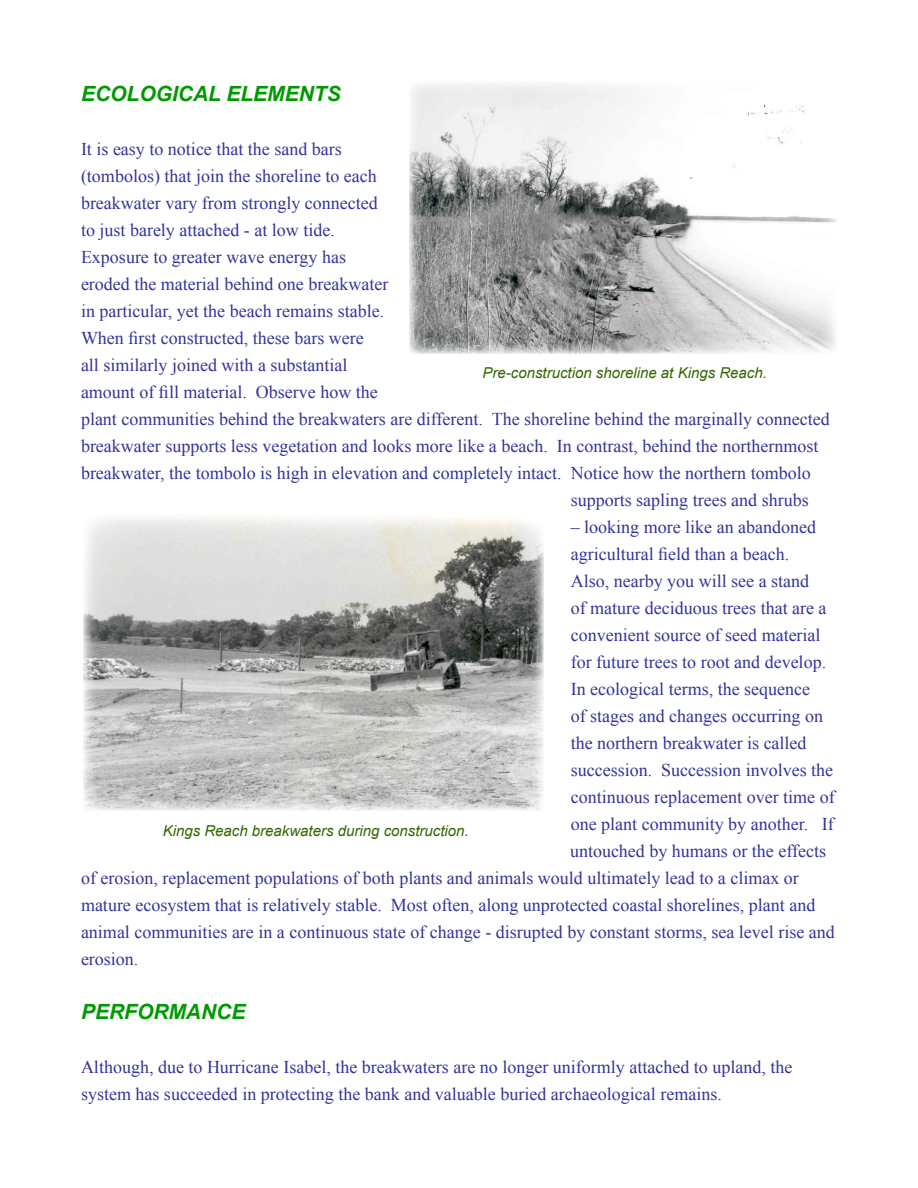
<style>
.page{position:relative;width:918px;height:1188px;background:#fff}
.page>*{position:absolute;margin:0;border:0;box-sizing:border-box;transform-origin:0 0}
.Heading_2{font:italic 700 21px "Arial";color:#090}
.Body_Text{font:18px/27px "Times New Roman";color:#339}
.Graphic_Caption{font:italic 15px "Arial";color:#360}
</style>
<div class="page">
<img style="left:83px;top:516px;width:461px;height:295px">
<img style="left:409px;top:84px;width:428px;height:270px">
<p class="Heading_2" style="left:81px;top:80px;width:259px">ECOLOGICAL ELEMENTS</p>
<p class="Body_Text" style="left:81px;top:135px;width:262px">It is easy to notice that the sand bars</p>
<p class="Body_Text" style="left:81px;top:162px;width:297px">(tombolos) that join the shoreline to each</p>
<p class="Body_Text" style="left:81px;top:189px;width:298px">breakwater vary from strongly connected</p>
<p class="Body_Text" style="left:81px;top:216px;width:255px">to just barely attached - at low tide.</p>
<p class="Body_Text" style="left:81px;top:243px;width:267px">Exposure to greater wave energy has</p>
<p class="Body_Text" style="left:81px;top:270px;width:309px">eroded the material behind one breakwater</p>
<p class="Body_Text" style="left:81px;top:297px;width:305px">in particular, yet the beach remains stable.</p>
<p class="Body_Text" style="left:81px;top:324px;width:284px">When first constructed, these bars were</p>
<p class="Body_Text" style="left:81px;top:351px;width:268px">all similarly joined with a substantial</p>
<p class="Body_Text" style="left:81px;top:378px;width:298px">amount of fill material. Observe how the</p>
<p class="Body_Text" style="left:81px;top:405px;width:750px">plant communities behind the breakwaters are different. The shoreline behind the marginally connected</p>
<p class="Body_Text" style="left:81px;top:432px;width:739px">breakwater supports less vegetation and looks more like a beach. In contrast, behind the northernmost</p>
<p class="Body_Text" style="left:81px;top:459px;width:731px">breakwater, the tombolo is high in elevation and completely intact. Notice how the northern tombolo</p>
<p class="Body_Text" style="left:571px;top:486px;width:239px">supports sapling trees and shrubs</p>
<p class="Body_Text" style="left:571px;top:513px;width:247px">– looking more like an abandoned</p>
<p class="Body_Text" style="left:571px;top:540px;width:220px">agricultural field than a beach.</p>
<p class="Body_Text" style="left:571px;top:567px;width:240px">Also, nearby you will see a stand</p>
<p class="Body_Text" style="left:571px;top:594px;width:257px">of mature deciduous trees that are a</p>
<p class="Body_Text" style="left:571px;top:621px;width:251px">convenient source of seed material</p>
<p class="Body_Text" style="left:571px;top:648px;width:257px">for future trees to root and develop.</p>
<p class="Body_Text" style="left:571px;top:675px;width:241px">In ecological terms, the sequence</p>
<p class="Body_Text" style="left:571px;top:702px;width:254px">of stages and changes occurring on</p>
<p class="Body_Text" style="left:571px;top:729px;width:237px">the northern breakwater is called</p>
<p class="Body_Text" style="left:571px;top:756px;width:264px">succession. Succession involves the</p>
<p class="Body_Text" style="left:571px;top:783px;width:265px">continuous replacement over time of</p>
<p class="Body_Text" style="left:571px;top:810px;width:264px">one plant community by another. If</p>
<p class="Body_Text" style="left:570px;top:837px;width:258px">untouched by humans or the effects</p>
<p class="Body_Text" style="left:81px;top:864px;width:719px">of erosion, replacement populations of both plants and animals would ultimately lead to a climax or</p>
<p class="Body_Text" style="left:81px;top:891px;width:736px">mature ecosystem that is relatively stable. Most often, along unprotected coastal shorelines, plant and</p>
<p class="Body_Text" style="left:81px;top:918px;width:755px">animal communities are in a continuous state of change - disrupted by constant storms, sea level rise and</p>
<p class="Body_Text" style="left:81px;top:945px;width:59px">erosion.</p>
<p class="Heading_2" style="left:81px;top:998px;width:166px">PERFORMANCE</p>
<p class="Graphic_Caption" style="left:483px;top:363px;width:286px">Pre-construction shoreline at Kings Reach.</p>
<p class="Graphic_Caption" style="left:163px;top:821px;width:307px">Kings Reach breakwaters during construction.</p>
<p class="Body_Text" style="left:81px;top:1053px;width:713px">Although, due to Hurricane Isabel, the breakwaters are no longer uniformly attached to upland, the system has succeeded in protecting the bank and valuable buried archaeological remains.</p>
</div>
